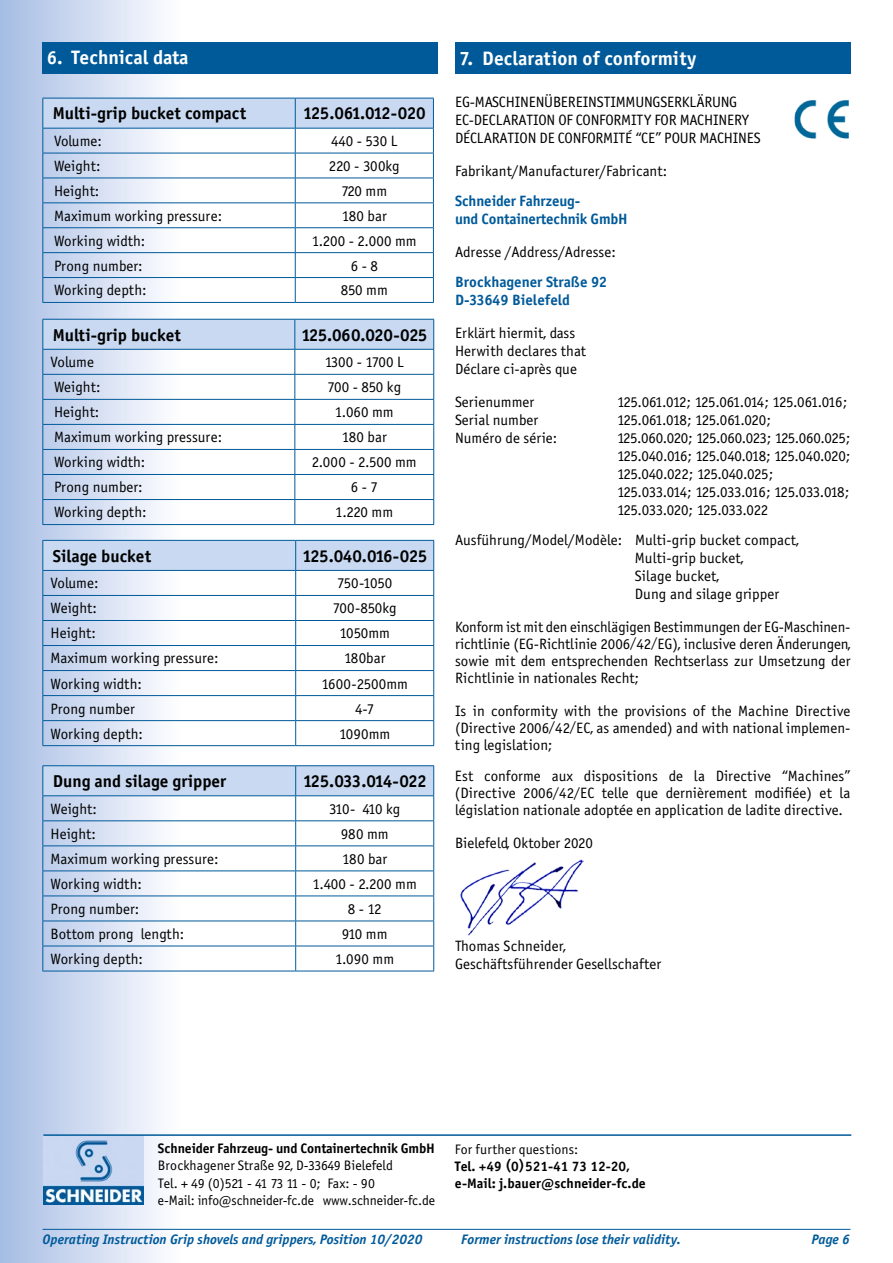
<style>
.page{position:relative;width:893px;height:1263px;background:#fff}
.page>*{position:absolute;margin:0;border:0;box-sizing:border-box;transform-origin:0 0}
.t1{font:19.5px "Officina Sans Bold ITC";color:#fff}
.t2{font:17.25px "Officina Sans Bold ITC";color:#000}
.t3{font:17.25px "Officina Sans Bold ITC";letter-spacing:-.04em;color:#000}
.t4{font:17.25px "Officina Sans Bold ITC";letter-spacing:-.065em;color:#000}
.t5{font:17.25px "Officina Sans Bold ITC";letter-spacing:-.05em;color:#000}
.t6{font:15px/18px "Officina Sans Book ITC";color:#000}
.t7{font:15px/18px "Officina Sans Book ITC";letter-spacing:-.035em;color:#000}
.t8{font:15px/18px "Officina Sans Bold ITC";letter-spacing:-.01em;color:#005a9a}
.t9{font:15px "Officina Sans Book ITC";letter-spacing:-.07em;color:#000}
.t10{font:13.8px/17.2px "Officina Sans Book ITC";letter-spacing:-.005em;color:#000}
.t11{font:italic 13.8px "Officina Sans Bold ITC";color:#005a9a}
.t12{font:13.8px/17.2px "Officina Sans Bold ITC";letter-spacing:-.01em;color:#000}
.s1{font-size:18.75px}
.s2{font-size:13.5px}
</style>
<div class="page">
<div style="left:0;top:0;width:181px;height:1263px;background:linear-gradient(to right,#a2bbe3,#fdfdff)"></div>
<hr style="left:43px;top:1229px;width:807px;height:1px;background:#005a9a">
<div style="left:455px;top:43px;width:395px;height:31px;background:#005a9a"></div>
<div style="left:43px;top:43px;width:395px;height:31px;background:#005a9a"></div>
<img style="left:43px;top:1136px;width:101px;height:69px">
<hr style="left:43px;top:1134px;width:808px;height:2px;background:#005a9a">
<svg style="left:43px;top:98px;width:391px;height:204px"></svg>
<hr style="left:43px;top:302px;width:252px;height:1px;background:#005a9a">
<hr style="left:295px;top:302px;width:139px;height:1px;background:#005a9a">
<svg style="left:43px;top:540px;width:391px;height:205px"></svg>
<hr style="left:43px;top:745px;width:253px;height:1px;background:#005a9a">
<hr style="left:296px;top:745px;width:138px;height:1px;background:#005a9a">
<img style="left:460px;top:859px;width:123px;height:76px">
<img style="left:794px;top:100px;width:55px;height:39px">
<svg style="left:43px;top:320px;width:391px;height:204px"></svg>
<hr style="left:43px;top:524px;width:252px;height:1px;background:#005a9a">
<hr style="left:295px;top:524px;width:139px;height:1px;background:#005a9a">
<hr style="left:43px;top:319px;width:252px;height:1px;background:#005a9a">
<hr style="left:43px;top:319px;width:1px;height:30px;background:#005a9a">
<hr style="left:295px;top:319px;width:139px;height:1px;background:#005a9a">
<hr style="left:295px;top:319px;width:1px;height:30px;background:#005a9a">
<hr style="left:433px;top:319px;width:1px;height:30px;background:#005a9a">
<hr style="left:43px;top:349px;width:252px;height:1px;background:#005a9a">
<hr style="left:295px;top:349px;width:139px;height:1px;background:#005a9a">
<hr style="left:43px;top:971px;width:253px;height:1px;background:#005a9a">
<hr style="left:296px;top:971px;width:138px;height:1px;background:#005a9a">
<hr style="left:43px;top:765px;width:253px;height:1px;background:#005a9a">
<hr style="left:296px;top:765px;width:138px;height:1px;background:#005a9a">
<svg style="left:43px;top:766px;width:391px;height:205px"></svg>
<hr style="left:43px;top:795px;width:253px;height:1px;background:#005a9a">
<hr style="left:296px;top:795px;width:138px;height:1px;background:#005a9a">
<h1 class="t1" style="left:47px;top:45px;width:143px"><span class="s1">6.</span> Technical data</h1>
<h1 class="t1" style="left:459px;top:46px;width:239px">7. Declaration of conformity</h1>
<p class="t2" style="left:53px;top:103px;width:195px">Multi-grip bucket compact</p>
<p class="t4" style="left:303px;top:103px;width:124px">125.061.012-020</p>
<p class="t6" style="left:54px;top:132px;width:49px">Volume:</p>
<p class="t6" style="left:331px;top:132px;width:68px">440 - 530 L</p>
<p class="t6" style="left:54px;top:157px;width:48px">Weight:</p>
<p class="t6" style="left:329px;top:157px;width:72px">220 - 300kg</p>
<p class="t6" style="left:54px;top:182px;width:47px">Height:</p>
<p class="t6" style="left:341px;top:182px;width:47px">720 mm</p>
<p class="t6" style="left:54px;top:207px;width:170px">Maximum working pressure:</p>
<p class="t6" style="left:342px;top:207px;width:46px">180 bar</p>
<p class="t6" style="left:54px;top:232px;width:93px">Working width:</p>
<p class="t6" style="left:312px;top:232px;width:106px">1.200 - 2.000 mm</p>
<p class="t6" style="left:54px;top:257px;width:90px">Prong number:</p>
<p class="t6" style="left:351px;top:257px;width:29px">6 - 8</p>
<p class="t6" style="left:54px;top:281px;width:94px">Working depth:</p>
<p class="t6" style="left:341px;top:281px;width:49px">850 mm</p>
<p class="t2" style="left:53px;top:324px;width:130px">Multi-grip bucket</p>
<p class="t3" style="left:301px;top:324px;width:128px">125.060.020-025</p>
<p class="t6" style="left:51px;top:353px;width:45px">Volume</p>
<p class="t7" style="left:325px;top:353px;width:81px">1300 - 1700 L</p>
<p class="t6" style="left:54px;top:378px;width:48px">Weight:</p>
<p class="t6" style="left:327px;top:378px;width:75px">700 - 850 kg</p>
<p class="t6" style="left:54px;top:403px;width:47px">Height:</p>
<p class="t6" style="left:335px;top:403px;width:60px">1.060 mm</p>
<p class="t6" style="left:54px;top:428px;width:170px">Maximum working pressure:</p>
<p class="t6" style="left:342px;top:428px;width:46px">180 bar</p>
<p class="t6" style="left:54px;top:453px;width:93px">Working width:</p>
<p class="t6" style="left:312px;top:453px;width:106px">2.000 - 2.500 mm</p>
<p class="t6" style="left:54px;top:478px;width:90px">Prong number:</p>
<p class="t6" style="left:351px;top:478px;width:29px">6 - 7</p>
<p class="t6" style="left:54px;top:503px;width:94px">Working depth:</p>
<p class="t6" style="left:335px;top:503px;width:59px">1.220 mm</p>
<p class="t2" style="left:53px;top:545px;width:100px">Silage bucket</p>
<p class="t3" style="left:302px;top:545px;width:127px">125.040.016-025</p>
<p class="t6" style="left:51px;top:574px;width:49px">Volume:</p>
<p class="t6" style="left:337px;top:574px;width:57px">750-1050</p>
<p class="t6" style="left:51px;top:599px;width:48px">Weight:</p>
<p class="t6" style="left:333px;top:599px;width:65px">700-850kg</p>
<p class="t6" style="left:51px;top:624px;width:47px">Height:</p>
<p class="t6" style="left:339px;top:624px;width:52px">1050mm</p>
<p class="t6" style="left:51px;top:649px;width:170px">Maximum working pressure:</p>
<p class="t6" style="left:344px;top:649px;width:43px">180bar</p>
<p class="t6" style="left:51px;top:674px;width:93px">Working width:</p>
<p class="t6" style="left:321px;top:674px;width:88px">1600-2500mm</p>
<p class="t6" style="left:51px;top:700px;width:86px">Prong number</p>
<p class="t6" style="left:355px;top:700px;width:21px">4-7</p>
<p class="t6" style="left:51px;top:725px;width:94px">Working depth:</p>
<p class="t6" style="left:339px;top:725px;width:53px">1090mm</p>
<p class="t2" style="left:53px;top:770px;width:175px">Dung and silage gripper</p>
<p class="t5" style="left:303px;top:770px;width:126px">125.033.014-022</p>
<p class="t6" style="left:51px;top:800px;width:48px">Weight:</p>
<p class="t6" style="left:329px;top:800px;width:73px">310- 410 kg</p>
<p class="t6" style="left:51px;top:825px;width:47px">Height:</p>
<p class="t6" style="left:341px;top:825px;width:49px">980 mm</p>
<p class="t6" style="left:51px;top:850px;width:170px">Maximum working pressure:</p>
<p class="t6" style="left:342px;top:850px;width:46px">180 bar</p>
<p class="t6" style="left:51px;top:875px;width:93px">Working width:</p>
<p class="t6" style="left:313px;top:875px;width:106px">1.400 - 2.200 mm</p>
<p class="t6" style="left:51px;top:900px;width:90px">Prong number:</p>
<p class="t6" style="left:348px;top:900px;width:35px">8 - 12</p>
<p class="t6" style="left:51px;top:925px;width:135px">Bottom prong length:</p>
<p class="t6" style="left:342px;top:925px;width:47px">910 mm</p>
<p class="t6" style="left:51px;top:950px;width:94px">Working depth:</p>
<p class="t6" style="left:335px;top:950px;width:61px">1.090 mm</p>
<p class="t6" style="left:455px;top:93px;width:307px">EG-MASCHINENÜBEREINSTIMMUNGSERKLÄRUNG<br>EC-DECLARATION OF CONFORMITY FOR MACHINERY<br>DÉCLARATION DE CONFORMITÉ “CE” POUR MACHINES</p>
<p class="t6" style="left:455px;top:162px;width:214px">Fabrikant/Manufacturer/Fabricant:</p>
<p class="t8" style="left:455px;top:192px;width:174px">Schneider Fahrzeug-<br>und Containertechnik GmbH</p>
<p class="t6" style="left:455px;top:243px;width:162px">Adresse /Address/Adresse:</p>
<p class="t8" style="left:455px;top:273px;width:154px">Brockhagener Straße 92<br>D-33649 Bielefeld</p>
<p class="t6" style="left:455px;top:324px;width:133px">Erklärt hiermit, dass<br>Herwith declares that<br>Déclare ci-après que</p>
<p class="t6" style="left:455px;top:393px;width:81px">Serienummer</p>
<p class="t9" style="left:617px;top:394px;width:232px">125.061.012; 125.061.014; 125.061.016;</p>
<p class="t6" style="left:455px;top:411px;width:85px">Serial number</p>
<p class="t7" style="left:617px;top:411px;width:155px">125.061.018; 125.061.020;</p>
<p class="t6" style="left:455px;top:429px;width:104px">Numéro de série:</p>
<p class="t7" style="left:617px;top:429px;width:235px">125.060.020; 125.060.023; 125.060.025; 125.040.016; 125.040.018; 125.040.020; 125.040.022; 125.040.025; 125.033.014; 125.033.016; 125.033.018; 125.033.020; 125.033.022</p>
<p class="t6" style="left:635px;top:531px;width:166px;text-indent:-180px">Ausführung/Model/Modèle: Multi-grip bucket compact,<br>Multi-grip bucket,<br>Silage bucket,<br>Dung and silage gripper</p>
<p class="t6" style="left:455px;top:618px;width:397px;line-height:17.2px;text-align:justify">Konform ist mit den einschlägigen Bestimmungen der EG-Maschinen&shy;richtlinie (EG-Richtlinie 2006<span class="s2">/</span>42<span class="s2">/</span>EG), inclusive deren Änderungen, sowie mit dem entsprechenden Rechtserlass zur Umsetzung der Richtlinie in nationales Recht;</p>
<p class="t6" style="left:455px;top:702px;width:397px;line-height:17.2px;text-align:justify">Is in conformity with the provisions of the Machine Directive (Directive 2006<span class="s2">/</span>42<span class="s2">/</span>EC, as amended) and with national implemen&shy;ting legislation;</p>
<p class="t6" style="left:455px;top:767px;width:397px;line-height:17.2px;text-align:justify">Est conforme aux dispositions de la Directive “Machines” (Directive 2006<span class="s2">/</span>42<span class="s2">/</span>EC telle que dernièrement modifiée) et la législation nationale adoptée en application de ladite directive.</p>
<p class="t6" style="left:455px;top:834px;width:139px">Bielefeld, Oktober 2020</p>
<p class="t6" style="left:455px;top:936px;width:208px">Thomas Schneider,<br>Geschäftsführender Gesellschafter</p>
<p class="t12" style="left:158px;top:1140px;width:279px">Schneider Fahrzeug- und Containertechnik GmbH</p>
<p class="t10" style="left:158px;top:1157px;width:279px">Brockhagener Straße 92, D-33649 Bielefeld<br>Tel. + 49 (0)521 - 41 73 11 - 0; Fax: - 90<br>e-Mail: info@schneider-fc.de www.schneider-fc.de</p>
<p class="t10" style="left:455px;top:1140px;width:125px">For further questions:</p>
<p class="t12" style="left:455px;top:1157px;width:192px">Tel. +49 (0)521-41 73 12-20, e-Mail: j.bauer@schneider-fc.de</p>
<p class="t11" style="left:43px;top:1230px;width:382px">Operating Instruction Grip shovels and grippers, Position 10/2020</p>
<p class="t11" style="left:461px;top:1230px;width:221px">Former instructions lose their validity.</p>
<p class="t11" style="left:811px;top:1230px;width:40px">Page 6</p>
</div>
